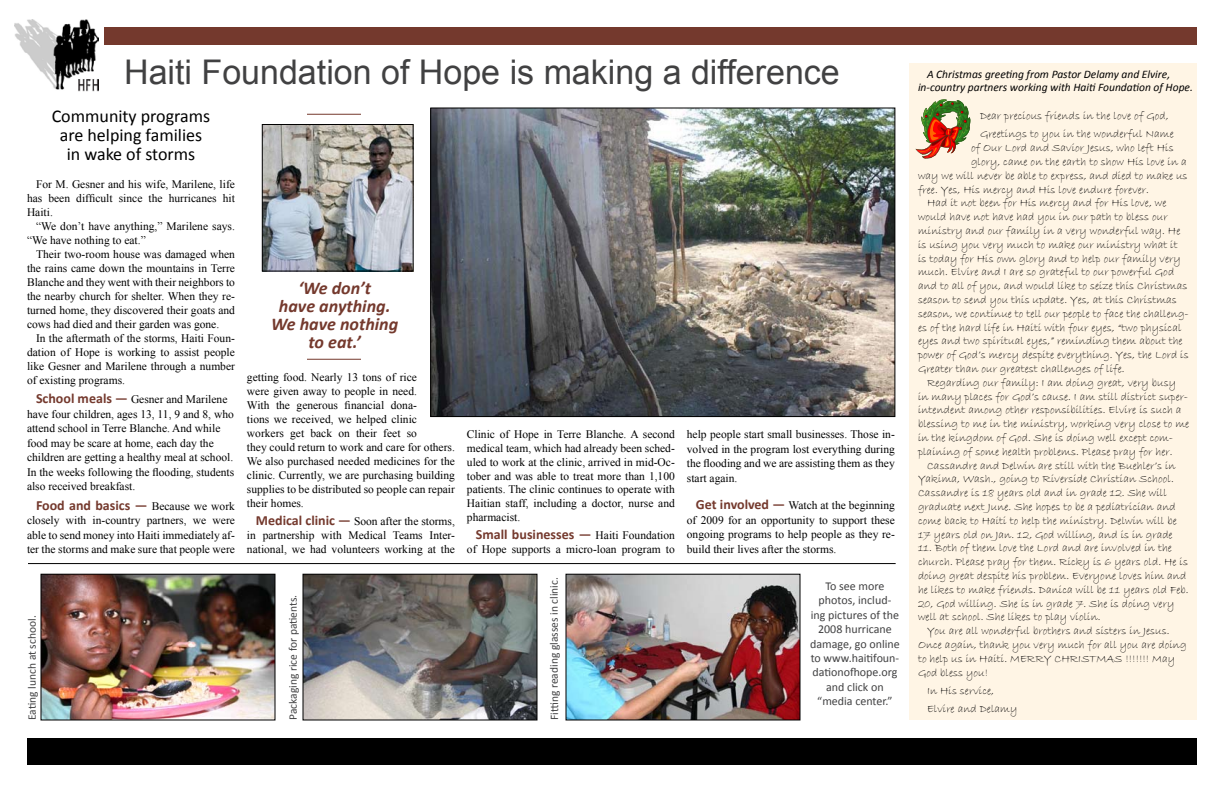
<style>
.page{position:relative;width:1224px;height:792px;background:#fff}
.page>*{position:absolute;margin:0;border:0;box-sizing:border-box;transform-origin:0 0}
.t1{font:34px "Arial";color:#414142}
.t2{font:18px/19px "Calibri";color:#000;text-align:center}
.t3{font:italic 700 18px/18px "Calibri";color:#74392d;text-align:center}
.t4{font:700 14px "Calibri";color:#74392d}
.t5{font:12px/14.4px "Calibri";color:#414142;text-align:center}
.t6{font:11.5px/14px "Times New Roman";color:#000;text-align:justify}
.t7{font:11.5px/18.3px "Bradley Hand ITC";color:#000}
.t8{font:italic 11.5px/13.8px "Calibri";color:#000}
.t9{font:11.5px "Calibri";letter-spacing:-.005em;color:#414142}
.s1{font-family:"Calibri";font-weight:700;font-size:14px;color:#74392d}
.s2{font-family:"Times New Roman";font-weight:400;font-size:11.5px;color:#000}
</style>
<div class="page">
<div style="left:104px;top:27px;width:1093px;height:18px;background:#74392d"></div>
<div style="left:27px;top:738px;width:1170px;height:27px;background:#000"></div>
<img style="left:432px;top:110px;width:461px;height:305px">
<div style="left:430px;top:108px;width:465px;height:309px;border:1px solid #000"></div>
<div style="left:909px;top:63px;width:288px;height:657px;background:#fff5e5"></div>
<img style="left:14px;top:20px;width:85px;height:72px">
<img style="left:264px;top:126px;width:147px;height:143px">
<div style="left:262px;top:124px;width:151px;height:147px;border:1px solid #000"></div>
<img style="left:568px;top:576px;width:230px;height:142px">
<img style="left:305px;top:576px;width:230px;height:142px">
<div style="left:303px;top:574px;width:234px;height:146px;border:1px solid #000"></div>
<img style="left:43px;top:576px;width:230px;height:142px">
<div style="left:41px;top:574px;width:234px;height:146px;border:1px solid #000"></div>
<svg style="left:916px;top:99px;width:54px;height:60px"></svg>
<hr style="left:307px;top:359px;width:54px;height:1px;background:#74392d">
<hr style="left:307px;top:114px;width:54px;height:1px;background:#74392d">
<hr style="left:28px;top:563px;width:868px;height:1px;background:#000">
<h1 class="t1" style="left:124px;top:50px;width:717px">Haiti Foundation of Hope is making a difference</h1>
<h2 class="t2" style="left:52px;top:105px;width:160px">Community programs are helping families in wake of storms</h2>
<p class="t6" style="left:27px;top:177px;width:209px;text-indent:9px">For M. Gesner and his wife, Marilene, life has been difficult since the hurricanes hit Haiti.</p>
<p class="t6" style="left:27px;top:219px;width:209px;text-indent:9px">“We don’t have anything,” Marilene says. “We have nothing to eat.”</p>
<p class="t6" style="left:27px;top:247px;width:209px;text-indent:9px">Their two-room house was damaged when the rains came down the mountains in Terre Blanche and they went with their neighbors to the nearby church for shelter. When they re&shy;turned home, they discovered their goats and cows had died and their garden was gone.</p>
<p class="t6" style="left:27px;top:331px;width:209px;text-indent:9px">In the aftermath of the storms, Haiti Foun&shy;dation of Hope is working to assist people like Gesner and Marilene through a number of existing programs.</p>
<p class="t6" style="left:27px;top:392px;width:209px;line-height:14.5px;text-align:left;text-indent:9px"><span class="s1">School meals —</span> Gesner and Marilene have four children, ages 13, 11, 9 and 8, who attend school in Terre Blanche. And while food may be scare at home, each day the children are getting a healthy meal at school.<br>In the weeks following the flooding, students also received breakfast.</p>
<p class="t4" style="left:36px;top:497px;width:200px">Food and basics — <span class="s2">Because we work</span></p>
<p class="t6" style="left:27px;top:513px;width:209px;line-height:14.5px">closely with in-country partners, we were able to send money into Haiti immediately af&shy;ter the storms and make sure that people were</p>
<p class="t9" style="left:25px;top:720px;width:106px;rotate:-90deg">Eating lunch at school.</p>
<h2 class="t3" style="left:271px;top:279px;width:129px">‘We don’t<br>have anything.<br>We have nothing to eat.’</h2>
<p class="t6" style="left:247px;top:370px;width:209px;text-align:left">getting food. Nearly 13 tons of rice<br>were given away to people in need.<br>With the generous financial dona-<br>tions we received, we helped clinic workers get back on their feet so<br>they could return to work and care for others.<br>We also purchased needed medicines for the clinic. Currently, we are purchasing building supplies to be distributed so people can repair their homes.</p>
<p class="t6" style="left:247px;top:514px;width:209px;text-indent:9px"><span class="s1">Medical clinic —</span> Soon after the storms, in partnership with Medical Teams Inter&shy;national, we had volunteers working at the</p>
<p class="t9" style="left:286px;top:720px;width:127px;rotate:-90deg">Packaging rice for patients.</p>
<p class="t6" style="left:467px;top:427px;width:209px">Clinic of Hope in Terre Blanche. A second medical team, which had already been sched&shy;uled to work at the clinic, arrived in mid-Oc&shy;tober and was able to treat more than 1,100 patients. The clinic continues to operate with Haitian staff, including a doctor, nurse and pharmacist.</p>
<p class="t4" style="left:476px;top:526px;width:200px">Small businesses — <span class="s2">Haiti Foundation</span></p>
<p class="t6" style="left:467px;top:542px;width:209px">of Hope supports a micro-loan program to</p>
<p class="t9" style="left:547px;top:720px;width:144px;rotate:-90deg">Fitting reading glasses in clinic.</p>
<p class="t6" style="left:687px;top:427px;width:209px;line-height:14.5px">help people start small businesses. Those in&shy;volved in the program lost everything during the flooding and we are assisting them as they start again.</p>
<p class="t6" style="left:687px;top:498px;width:209px;line-height:14.5px;text-indent:9px"><span class="s1">Get involved —</span> Watch at the beginning of 2009 for an opportunity to support these ongoing programs to help people as they re&shy;build their lives after the storms.</p>
<p class="t5" style="left:810px;top:578px;width:91px">To see more photos, includ&shy;ing pictures of the<br>2008 hurricane damage, go online to www.haitifoun&shy;dationofhope.org and click on “media center.”</p>
<p class="t8" style="left:918px;top:66px;width:276px;text-indent:9px">A Christmas greeting from Pastor Delamy and Elvire, in-country partners working with Haiti Foundation of Hope.</p>
<p class="t7" style="left:980px;top:107px;width:195px">Dear precious friends in the love of God,<br>Greetings to you in the wonderful Name</p>
<p class="t7" style="left:971px;top:139px;width:204px">of Our Lord and Savior Jesus, who left His</p>
<p class="t7" style="left:971px;top:153px;width:217px">glory, came on the earth to show His love in a</p>
<p class="t7" style="left:918px;top:167px;width:271px">way we will never be able to express, and died to make us</p>
<p class="t7" style="left:918px;top:180px;width:233px">free. Yes, His mercy and His love endure forever.</p>
<p class="t7" style="left:927px;top:194px;width:241px">Had it not been for His mercy and for His love, we</p>
<p class="t7" style="left:918px;top:208px;width:251px">would have not have had you in our path to bless our</p>
<p class="t7" style="left:918px;top:222px;width:264px">ministry and our family in a very wonderful way. He</p>
<p class="t7" style="left:918px;top:236px;width:261px">is using you very much to make our ministry what it</p>
<p class="t7" style="left:918px;top:249px;width:264px">is today for His own glory and to help our family very</p>
<p class="t7" style="left:918px;top:263px;width:258px">much. Elvire and I are so grateful to our powerful God</p>
<p class="t7" style="left:918px;top:277px;width:271px">and to all of you, and would like to seize this Christmas</p>
<p class="t7" style="left:918px;top:291px;width:260px">season to send you this update. Yes, at this Christmas</p>
<p class="t7" style="left:918px;top:305px;width:272px">season, we continue to tell our people to face the challeng-</p>
<p class="t7" style="left:918px;top:318px;width:265px">es of the hard life in Haiti with four eyes, “two physical</p>
<p class="t7" style="left:918px;top:332px;width:266px">eyes and two spiritual eyes,” reminding them about the</p>
<p class="t7" style="left:918px;top:346px;width:272px">power of God’s mercy despite everything. Yes, the Lord is</p>
<p class="t7" style="left:918px;top:360px;width:208px">Greater than our greatest challenges of life.</p>
<p class="t7" style="left:927px;top:374px;width:251px">Regarding our family: I am doing great, very busy</p>
<p class="t7" style="left:918px;top:387px;width:272px">in many places for God’s cause. I am still district super-</p>
<p class="t7" style="left:918px;top:401px;width:265px">intendent among other responsibilities. Elvire is such a</p>
<p class="t7" style="left:918px;top:415px;width:273px">blessing to me in the ministry, working very close to me</p>
<p class="t7" style="left:918px;top:429px;width:257px">in the kingdom of God. She is doing well except com-</p>
<p class="t7" style="left:918px;top:443px;width:256px">plaining of some health problems. Please pray for her.</p>
<p class="t7" style="left:927px;top:456px;width:250px">Cassandre and Delwin are still with the Buehler’s in</p>
<p class="t7" style="left:918px;top:470px;width:257px">Yakima, Wash., going to Riverside Christian School.</p>
<p class="t7" style="left:918px;top:484px;width:250px">Cassandre is 18 years old and in grade 12. She will</p>
<p class="t7" style="left:918px;top:498px;width:259px">graduate next June. She hopes to be a pediatrician and</p>
<p class="t7" style="left:918px;top:512px;width:260px">come back to Haiti to help the ministry. Delwin will be</p>
<p class="t7" style="left:918px;top:525px;width:256px">17 years old on Jan. 12, God willing, and is in grade</p>
<p class="t7" style="left:918px;top:539px;width:256px">11. Both of them love the Lord and are involved in the</p>
<p class="t7" style="left:918px;top:553px;width:272px">church. Please pray for them. Ricky is 6 years old. He is</p>
<p class="t7" style="left:918px;top:567px;width:270px">doing great despite his problem. Everyone loves him and</p>
<p class="t7" style="left:918px;top:581px;width:272px">he likes to make friends. Danica will be 11 years old Feb.</p>
<p class="t7" style="left:918px;top:594px;width:258px">20, God willing. She is in grade 7. She is doing very</p>
<p class="t7" style="left:918px;top:608px;width:184px">well at school. She likes to play violin.</p>
<p class="t7" style="left:927px;top:622px;width:244px">You are all wonderful brothers and sisters in Jesus.</p>
<p class="t7" style="left:918px;top:636px;width:270px">Once again, thank you very much for all you are doing</p>
<p class="t7" style="left:918px;top:650px;width:259px">to help us in Haiti. MERRY CHRISTMAS !!!!!!! May</p>
<p class="t7" style="left:918px;top:663px;width:72px">God bless you!</p>
<p class="t7" style="left:927px;top:682px;width:92px">In His service,<br>Elvire and Delamy</p>
</div>
